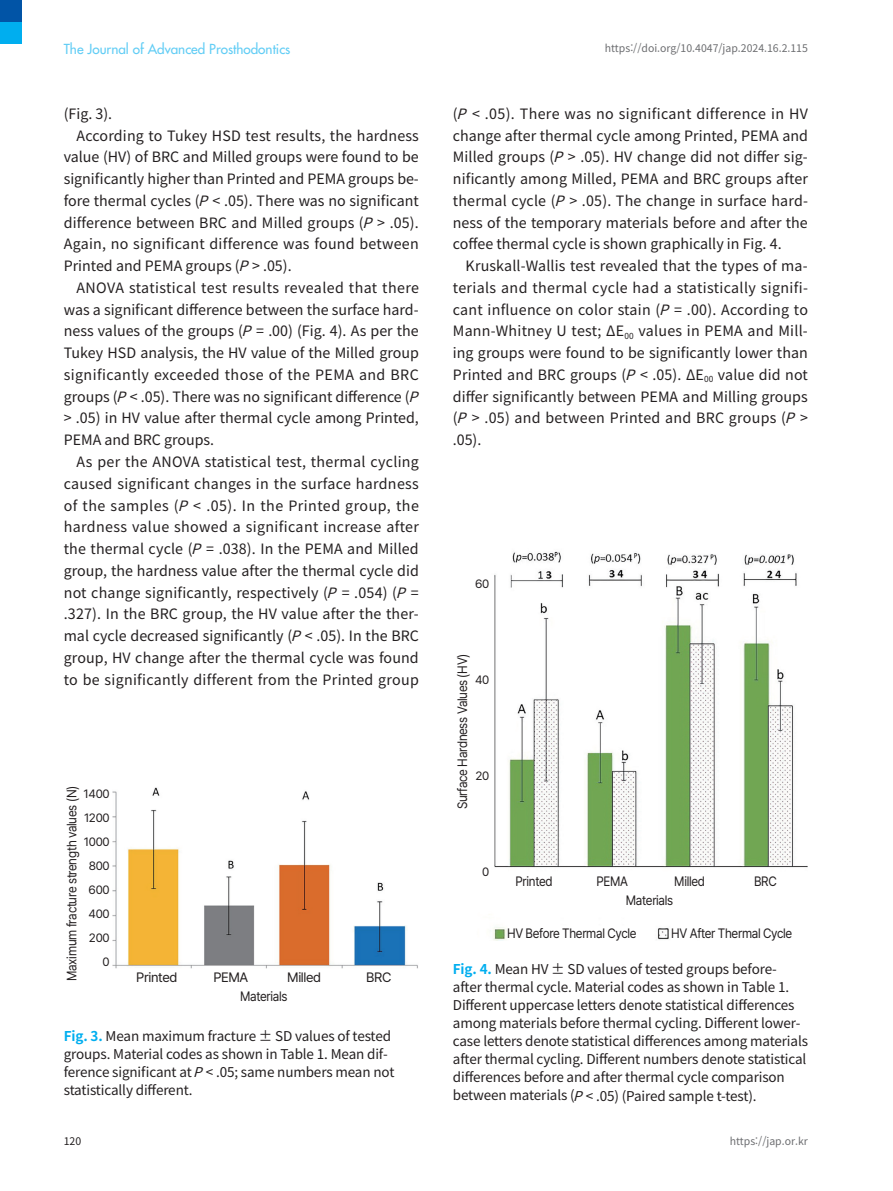
<style>
.page{position:relative;width:893px;height:1191px;background:#fff}
.page>*{position:absolute;margin:0;border:0;box-sizing:border-box;transform-origin:0 0}
.t1{font:14.25px/21.8px "Noto Sans CJ Kkr";letter-spacing:.005em;color:#231f20;text-align:justify}
.t2{font:14.25px "Noto Sans CJ Kkr";letter-spacing:.025em;color:#231f20}
.t3{font:14.25px "Noto Sans CJ Kkr";letter-spacing:.03em;color:#231f20}
.t4{font:13.5px/18px "Noto Sans CJ Kkr";letter-spacing:-.01em;color:#231f20}
.t5{font:13.5px "Pretendard";letter-spacing:-.025em;color:#231f20;scale:.9 1}
.t6{font:500 13.5px "Futura Std";color:#62cdf5}
.t7{font:13.5px "Pretendard";letter-spacing:-.025em;color:#231f20}
.t8{font:12px/24px "Pretendard";letter-spacing:-.025em;color:#231f20;text-align:right}
.t9{font:10.5px "Noto Sans CJ Kkr";color:#6c6d70}
.t10{font:10.5px "Noto Sans CJ Kkr";color:#231f20}
.s1{font-style:italic}
.s2{font-weight:700;color:#00aeef}
</style>
<div class="page">
<div style="left:0;top:22px;width:22px;height:22px;background:#00aeef"></div>
<div style="left:0;top:0;width:22px;height:22px;background:#0154a6"></div>
<img style="left:113px;top:787px;width:305px;height:182px">
<img style="left:493px;top:551px;width:315px;height:389px">
<p class="t6" style="left:64px;top:40px;width:228px">The Journal of Advanced Prosthodontics</p>
<p class="t1" style="left:64px;top:103px;width:50px">(Fig. 3).</p>
<p class="t1" style="left:77px;top:125px;width:344px">According to Tukey HSD test results, the hardness</p>
<p class="t1" style="left:64px;top:147px;width:357px">value (HV) of BRC and Milled groups were found to be</p>
<p class="t1" style="left:64px;top:168px;width:357px">significantly higher than Printed and PEMA groups be-</p>
<p class="t1" style="left:64px;top:190px;width:357px">fore thermal cycles (<span class="s1">P</span>&lt; .05). There was no significant</p>
<p class="t1" style="left:64px;top:212px;width:357px">difference between BRC and Milled groups (<span class="s1">P</span>&gt; .05).</p>
<p class="t1" style="left:64px;top:234px;width:357px">Again, no significant difference was found between</p>
<p class="t1" style="left:64px;top:255px;width:229px">Printed and PEMA groups (<span class="s1">P</span>&gt; .05).</p>
<p class="t2" style="left:77px;top:280px;width:344px">ANOVA statistical test results revealed that there</p>
<p class="t1" style="left:64px;top:299px;width:356px">was a significant difference between the surface hard-</p>
<p class="t1" style="left:64px;top:321px;width:357px">ness values of the groups (<span class="s1">P</span>= .00) (Fig. 4). As per the</p>
<p class="t1" style="left:64px;top:342px;width:357px">Tukey HSD analysis, the HV value of the Milled group</p>
<p class="t3" style="left:64px;top:367px;width:356px">significantly exceeded those of the PEMA and BRC</p>
<p class="t1" style="left:64px;top:386px;width:366px">groups (<span class="s1">P</span>&lt; .05). There was no significant difference (<span class="s1">P</span></p>
<p class="t1" style="left:64px;top:408px;width:357px">&gt; .05) in HV value after thermal cycle among Printed,</p>
<p class="t1" style="left:64px;top:429px;width:152px">PEMA and BRC groups.</p>
<p class="t1" style="left:77px;top:451px;width:344px">As per the ANOVA statistical test, thermal cycling</p>
<p class="t1" style="left:64px;top:473px;width:357px">caused significant changes in the surface hardness</p>
<p class="t3" style="left:64px;top:497px;width:357px">of the samples (<span class="s1">P</span>&lt; .05). In the Printed group, the</p>
<p class="t2" style="left:64px;top:519px;width:357px">hardness value showed a significant increase after</p>
<p class="t1" style="left:64px;top:538px;width:356px">the thermal cycle (<span class="s1">P</span>= .038). In the PEMA and Milled</p>
<p class="t1" style="left:64px;top:560px;width:357px">group, the hardness value after the thermal cycle did</p>
<p class="t1" style="left:64px;top:582px;width:357px">not change significantly, respectively (<span class="s1">P</span>= .054) (<span class="s1">P</span>=</p>
<p class="t1" style="left:64px;top:603px;width:357px">.327). In the BRC group, the HV value after the ther-</p>
<p class="t1" style="left:64px;top:625px;width:357px">mal cycle decreased significantly (<span class="s1">P</span>&lt; .05). In the BRC</p>
<p class="t1" style="left:64px;top:647px;width:356px">group, HV change after the thermal cycle was found</p>
<p class="t1" style="left:64px;top:669px;width:357px">to be significantly different from the Printed group</p>
<p class="t5" style="left:62px;top:980px;width:218px;rotate:-90deg">Maximum fracture strength values (N)</p>
<p class="t8" style="left:84px;top:781px;width:28px">1400<br>1200<br>1000<br>800<br>600<br>400<br>200<br>0</p>
<p class="t7" style="left:136px;top:967px;width:43px">Printed</p>
<p class="t7" style="left:213px;top:967px;width:36px">PEMA</p>
<p class="t7" style="left:287px;top:967px;width:35px">Milled</p>
<p class="t7" style="left:366px;top:967px;width:27px">BRC</p>
<p class="t5" style="left:240px;top:987px;width:54px">Materials</p>
<p class="t4" style="left:64px;top:1027px;width:332px"><span class="s2">Fig. 3.</span> Mean maximum fracture ± SD values of tested groups. Material codes as shown in Table 1. Mean dif&shy;ference significant at <span class="s1">P</span>&lt; .05; same numbers mean not statistically different.</p>
<p class="t9" style="left:605px;top:42px;width:205px">https://doi.org/10.4047/jap.2024.16.2.115</p>
<p class="t1" style="left:453px;top:103px;width:357px">(<span class="s1">P</span>&lt; .05). There was no significant difference in HV change after thermal cycle among Printed, PEMA and Milled groups (<span class="s1">P</span>&gt; .05). HV change did not differ sig&shy;nificantly among Milled, PEMA and BRC groups after thermal cycle (<span class="s1">P</span>&gt; .05). The change in surface hard&shy;ness of the temporary materials before and after the coffee thermal cycle is shown graphically in Fig. 4.</p>
<p class="t1" style="left:453px;top:255px;width:357px;text-indent:13px">Kruskall-Wallis test revealed that the types of ma&shy;terials and thermal cycle had a statistically signifi&shy;cant influence on color stain (<span class="s1">P</span>= .00). According to Mann-Whitney U test; ΔE<sub>00</sub> values in PEMA and Mill&shy;ing groups were found to be significantly lower than Printed and BRC groups (<span class="s1">P</span>&lt; .05). ΔE<sub>00</sub> value did not differ significantly between PEMA and Milling groups (<span class="s1">P</span>&gt; .05) and between Printed and BRC groups (<span class="s1">P</span>&gt; .05).</p>
<p class="t8" style="left:475px;top:571px;width:16px">60</p>
<p class="t5" style="left:453px;top:809px;width:174px;rotate:-90deg">Surface Hardness Values (HV)</p>
<p class="t8" style="left:475px;top:667px;width:16px">40</p>
<p class="t8" style="left:476px;top:763px;width:15px">20</p>
<p class="t8" style="left:482px;top:859px;width:9px">0</p>
<p class="t5" style="left:516px;top:871px;width:43px">Printed</p>
<p class="t5" style="left:596px;top:871px;width:37px">PEMA</p>
<p class="t5" style="left:674px;top:871px;width:36px">Milled</p>
<p class="t5" style="left:754px;top:871px;width:27px">BRC</p>
<p class="t5" style="left:626px;top:891px;width:54px">Materials</p>
<p class="t5" style="left:507px;top:923px;width:145px">HV Before Thermal Cycle</p>
<p class="t5" style="left:671px;top:923px;width:136px">HV After Thermal Cycle</p>
<p class="t4" style="left:453px;top:960px;width:357px"><span class="s2">Fig. 4.</span> Mean HV ± SD values of tested groups before&shy;after thermal cycle. Material codes as shown in Table 1.<br>Different uppercase letters denote statistical differences among materials before thermal cycling. Different lower&shy;case letters denote statistical differences among materials after thermal cycling. Different numbers denote statistical differences before and after thermal cycle comparison between materials (<span class="s1">P</span>&lt; .05) (Paired sample t-test).</p>
<p class="t10" style="left:64px;top:1135px;width:19px">120</p>
<p class="t9" style="left:730px;top:1135px;width:80px">https://jap.or.kr</p>
</div>
